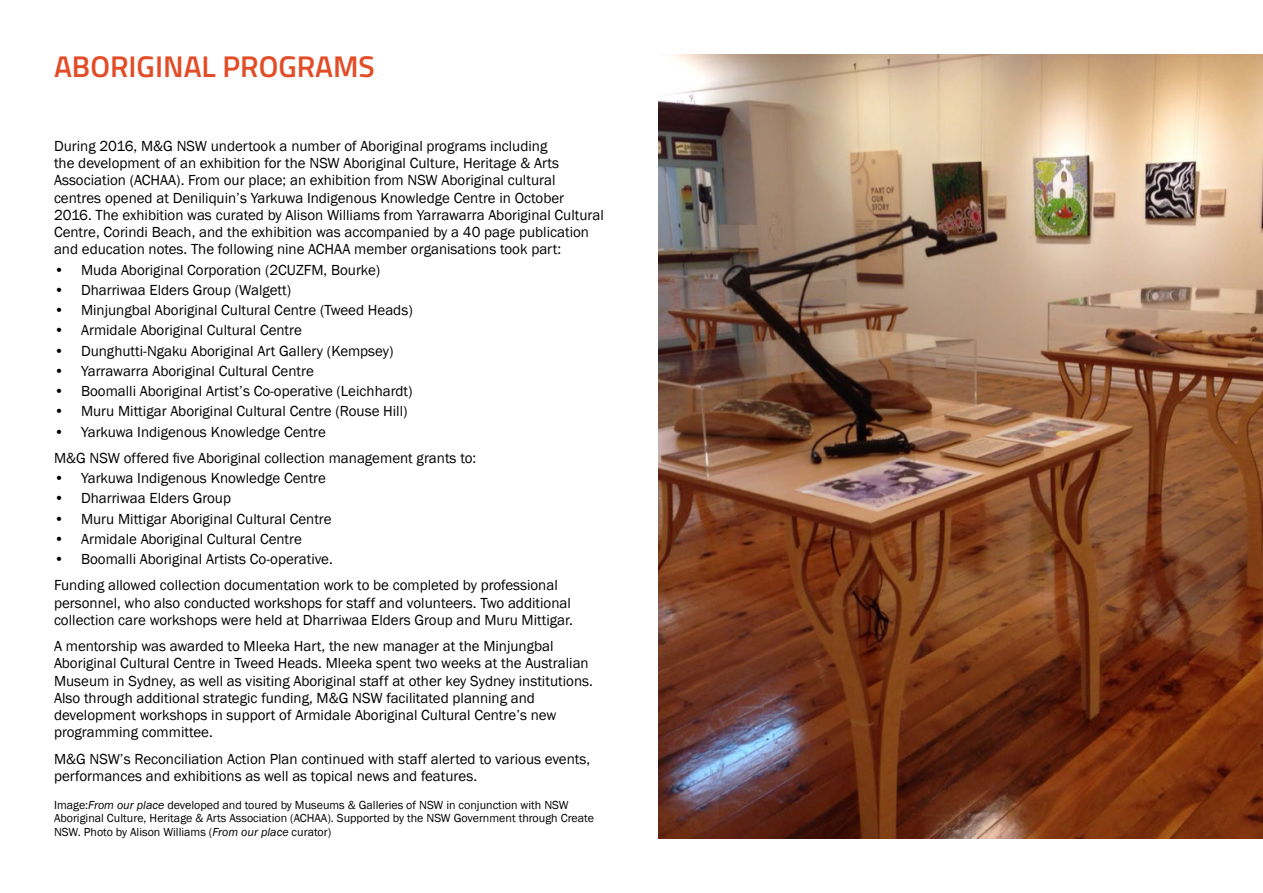
<style>
.page{position:relative;width:1263px;height:893px;background:#fff}
.page>*{position:absolute;margin:0;border:0;box-sizing:border-box;transform-origin:0 0}
.t1{font:600 30px "Titillium";color:#e24c26}
.t2{font:15px/17.2px "Franklin Gothic";color:#000}
.t3{font:12px/13.8px "Franklin Gothic";color:#000}
.s1{font-style:italic}
</style>
<div class="page">
<img style="left:658px;top:54px;width:605px;height:785px">
<p class="t1" style="left:54px;top:43px;width:322px">ABORIGINAL PROGRAMS</p>
<p class="t2" style="left:54px;top:137px;width:551px">During 2016, M&amp;G NSW undertook a number of Aboriginal programs including<br>the development of an exhibition for the NSW Aboriginal Culture, Heritage &amp; Arts Association (ACHAA). From our place; an exhibition from NSW Aboriginal cultural centres opened at Deniliquin’s Yarkuwa Indigenous Knowledge Centre in October 2016. The exhibition was curated by Alison Williams from Yarrawarra Aboriginal Cultural Centre, Corindi Beach, and the exhibition was accompanied by a 40 page publication and education notes. The following nine ACHAA member organisations took part:</p>
<p class="t2" style="left:54px;top:261px;width:328px">• Muda Aboriginal Corporation (2CUZFM, Bourke)</p>
<p class="t2" style="left:54px;top:281px;width:239px">• Dharriwaa Elders Group (Walgett)</p>
<p class="t2" style="left:54px;top:302px;width:360px">• Minjungbal Aboriginal Cultural Centre (Tweed Heads)</p>
<p class="t2" style="left:54px;top:322px;width:249px">• Armidale Aboriginal Cultural Centre</p>
<p class="t2" style="left:54px;top:342px;width:341px">• Dunghutti-Ngaku Aboriginal Art Gallery (Kempsey)</p>
<p class="t2" style="left:54px;top:362px;width:261px">• Yarrawarra Aboriginal Cultural Centre</p>
<p class="t2" style="left:54px;top:383px;width:360px">• Boomalli Aboriginal Artist’s Co-operative (Leichhardt)</p>
<p class="t2" style="left:54px;top:403px;width:355px">• Muru Mittigar Aboriginal Cultural Centre (Rouse Hill)</p>
<p class="t2" style="left:54px;top:423px;width:274px">• Yarkuwa Indigenous Knowledge Centre</p>
<p class="t2" style="left:54px;top:449px;width:424px">M&amp;G NSW offered five Aboriginal collection management grants to:</p>
<p class="t2" style="left:54px;top:470px;width:274px">• Yarkuwa Indigenous Knowledge Centre</p>
<p class="t2" style="left:54px;top:490px;width:179px">• Dharriwaa Elders Group</p>
<p class="t2" style="left:54px;top:510px;width:279px">• Muru Mittigar Aboriginal Cultural Centre</p>
<p class="t2" style="left:54px;top:530px;width:249px">• Armidale Aboriginal Cultural Centre</p>
<p class="t2" style="left:54px;top:551px;width:280px">• Boomalli Aboriginal Artists Co-operative.</p>
<p class="t2" style="left:54px;top:577px;width:520px">Funding allowed collection documentation work to be completed by professional personnel, who also conducted workshops for staff and volunteers. Two additional collection care workshops were held at Dharriwaa Elders Group and Muru Mittigar.</p>
<p class="t2" style="left:54px;top:638px;width:540px">A mentorship was awarded to Mleeka Hart, the new manager at the Minjungbal Aboriginal Cultural Centre in Tweed Heads. Mleeka spent two weeks at the Australian Museum in Sydney, as well as visiting Aboriginal staff at other key Sydney institutions.<br>Also through additional strategic funding, M&amp;G NSW facilitated planning and development workshops in support of Armidale Aboriginal Cultural Centre’s new programming committee.</p>
<p class="t2" style="left:54px;top:750px;width:538px">M&amp;G NSW’s Reconciliation Action Plan continued with staff alerted to various events, performances and exhibitions as well as topical news and features.</p>
<p class="t3" style="left:54px;top:798px;width:541px">Image:<span class="s1">From our place</span> developed and toured by Museums &amp; Galleries of NSW in conjunction with NSW<br>Aboriginal Culture, Heritage &amp; Arts Association (ACHAA). Supported by the NSW Government through Create<br>NSW. Photo by Alison Williams (<span class="s1">From our place</span> curator)</p>
</div>
